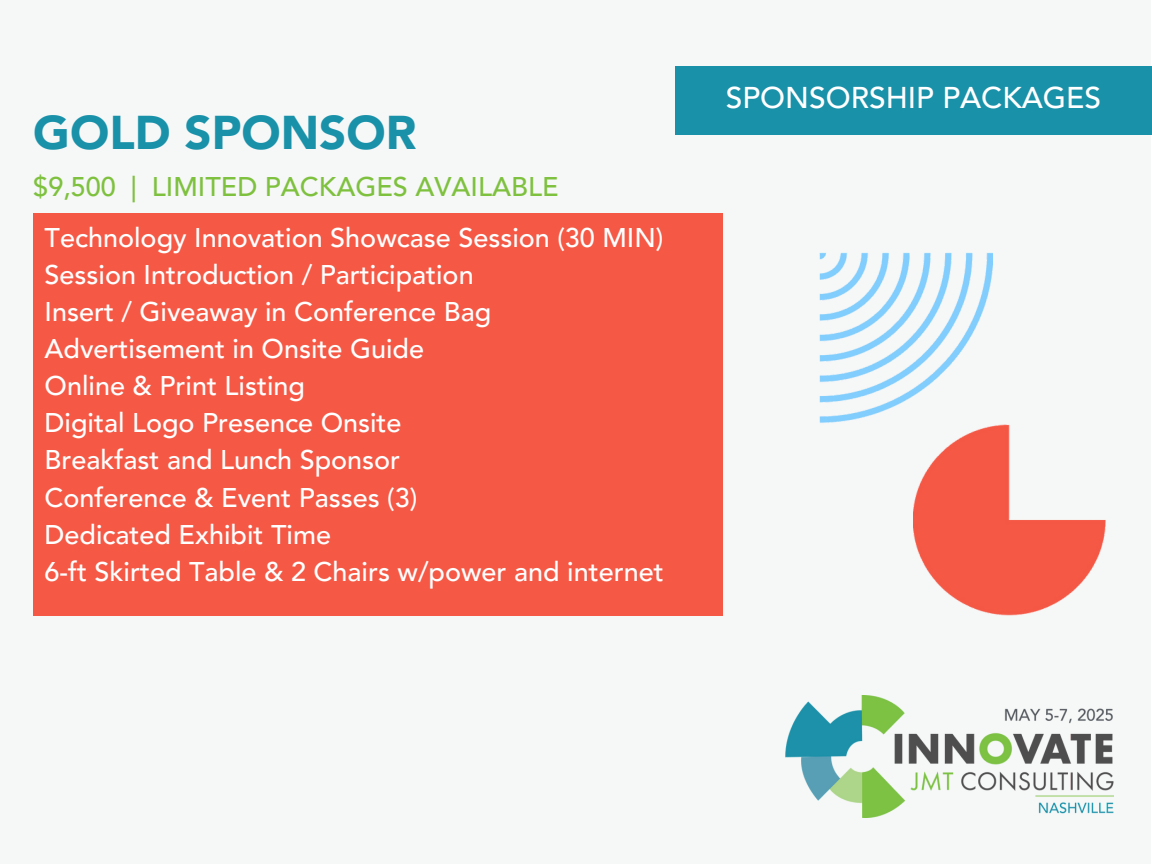
<style>
.page{position:relative;width:1152px;height:864px;background:#fff}
.page>*{position:absolute;margin:0;border:0;box-sizing:border-box;transform-origin:0 0}
.t1{font:900 47.25px "Avenir LT Pro";color:#1991a9}
.t2{font:500 30px "Avenir LT Pro";color:#fff}
.t3{font:500 27px "Avenir LT Pro";color:#fff}
.t4{font:500 27px "Avenir LT Pro";color:#7ec13e}
</style>
<div class="page">
<div style="left:0;top:0;width:1151px;height:864px;background:#f6f7f7"></div>
<div style="left:675px;top:67px;width:477px;height:68px;background:#1991a9"></div>
<img style="left:785px;top:696px;width:329px;height:121px">
<div style="left:33px;top:213px;width:690px;height:403px;background:#f55945"></div>
<img style="left:914px;top:425px;width:191px;height:191px">
<img style="left:820px;top:252px;width:173px;height:171px">
<p class="t1" style="left:33px;top:113px;width:385px">GOLD SPONSOR</p>
<p class="t4" style="left:33px;top:175px;width:527px">$9,500 | LIMITED PACKAGES AVAILABLE</p>
<h2 class="t3" style="left:45px;top:226px;width:620px">Technology Innovation Showcase Session (30 MIN)</h2>
<p class="t3" style="left:45px;top:263px;width:431px">Session Introduction / Participation</p>
<p class="t3" style="left:45px;top:300px;width:448px">Insert / Giveaway in Conference Bag</p>
<p class="t3" style="left:45px;top:338px;width:381px">Advertisement in Onsite Guide</p>
<p class="t3" style="left:45px;top:375px;width:262px">Online &amp; Print Listing</p>
<p class="t3" style="left:45px;top:412px;width:359px">Digital Logo Presence Onsite</p>
<p class="t3" style="left:45px;top:449px;width:357px">Breakfast and Lunch Sponsor</p>
<p class="t3" style="left:45px;top:486px;width:374px">Conference &amp; Event Passes (3)</p>
<p class="t3" style="left:45px;top:523px;width:288px">Dedicated Exhibit Time</p>
<p class="t3" style="left:45px;top:560px;width:621px">6-ft Skirted Table &amp; 2 Chairs w/power and internet</p>
<h1 class="t2" style="left:726px;top:86px;width:377px">SPONSORSHIP PACKAGES</h1>
</div>
